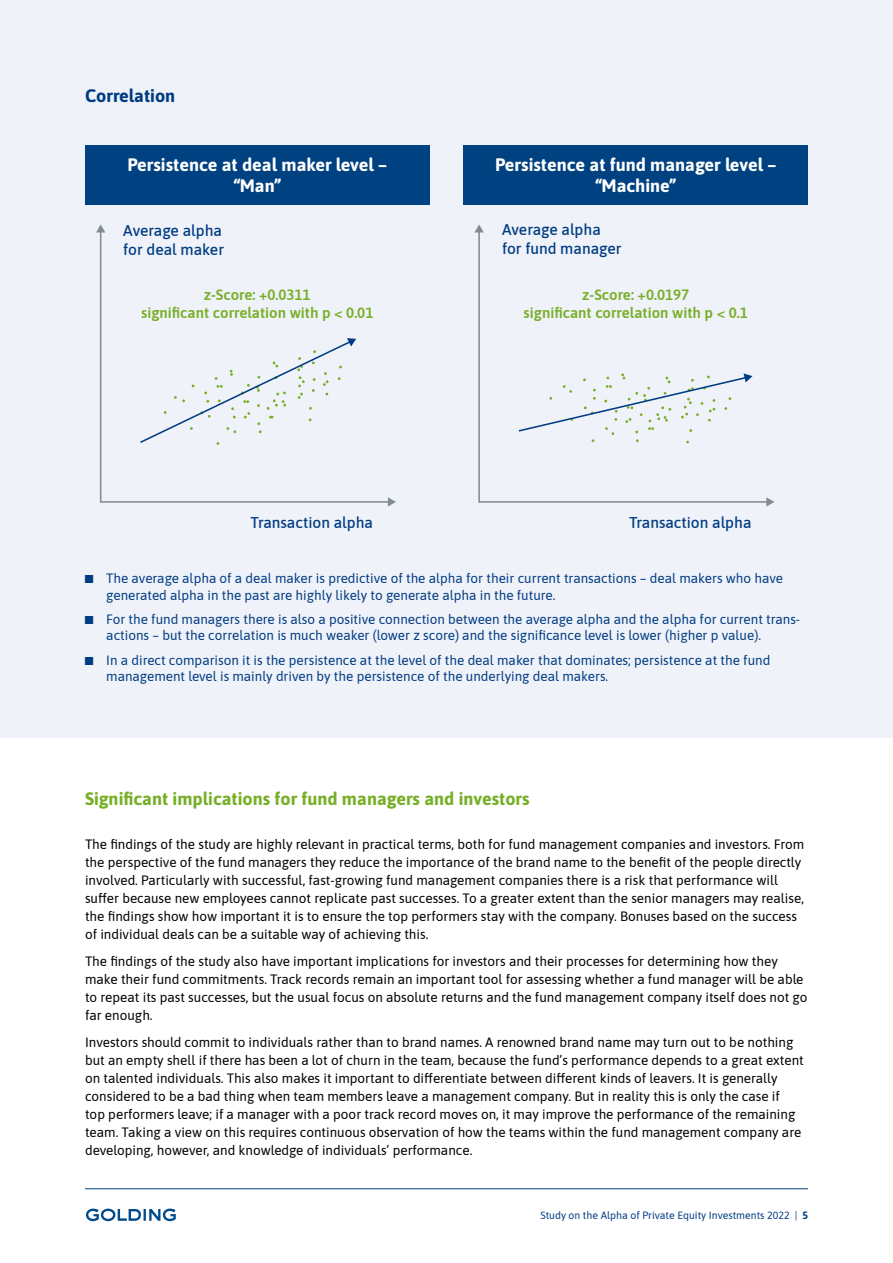
<style>
.page{position:relative;width:893px;height:1263px;background:#fff}
.page>*{position:absolute;margin:0;border:0;box-sizing:border-box;transform-origin:0 0}
.t1{font:700 18px/21.8px "Asap";color:#fff;text-align:center}
.t2{font:700 18px "Asap";color:#78af28}
.t3{font:700 18px "Asap";color:#003c82}
.t4{font:500 15.6px/18.8px "Asap";color:#003c82}
.t5{font:600 15px/18px "Asap";color:#78af28;text-align:center}
.t6{font:13.5px/18px "Asap";color:#000}
.t7{font:13.5px/16.2px "Asap";color:#003c82}
.t8{font:10.5px "Asap";color:#003c82}
.s1{font-family:"Courier";font-weight:700}
.s2{font-weight:700}
</style>
<div class="page">
<svg style="left:86px;top:1208px;width:90px;height:13px"></svg>
<hr style="left:85px;top:1188px;width:723px;height:1px;background:#003c82">
<div style="left:0;top:0;width:893px;height:738px;background:#f0f2f9"></div>
<hr style="left:100px;top:231px;width:1px;height:272px;background:#828c96">
<svg style="left:96px;top:224px;width:9px;height:8px"></svg>
<hr style="left:101px;top:501px;width:288px;height:2px;background:#828c96">
<svg style="left:388px;top:497px;width:8px;height:10px"></svg>
<svg style="left:140px;top:338px;width:216px;height:107px"></svg>
<hr style="left:478px;top:231px;width:2px;height:272px;background:#828c96">
<svg style="left:475px;top:224px;width:9px;height:8px"></svg>
<hr style="left:479px;top:501px;width:289px;height:2px;background:#828c96">
<svg style="left:766px;top:497px;width:8px;height:10px"></svg>
<svg style="left:518px;top:373px;width:234px;height:70px"></svg>
<div style="left:85px;top:145px;width:344px;height:60px;background:#004182"></div>
<div style="left:463px;top:145px;width:345px;height:60px;background:#004182"></div>
<h1 class="t3" style="left:85px;top:83px;width:92px">Correlation</h1>
<h1 class="t1" style="left:127px;top:153px;width:261px">Persistence at deal maker level – “Man”</h1>
<h1 class="t1" style="left:495px;top:153px;width:283px">Persistence at fund manager level – “Machine”</h1>
<p class="t4" style="left:123px;top:221px;width:102px">Average alpha for deal maker</p>
<p class="t4" style="left:502px;top:219px;width:121px">Average alpha for fund manager</p>
<p class="t5" style="left:141px;top:285px;width:234px">z-Score: +0.0311<br>significant correlation with p &lt; 0.01</p>
<p class="t5" style="left:524px;top:285px;width:226px">z-Score: +0.0197<br>significant correlation with p &lt; 0.1</p>
<p class="t4" style="left:251px;top:512px;width:124px">Transaction alpha</p>
<p class="t4" style="left:629px;top:512px;width:124px">Transaction alpha</p>
<p class="t7" style="left:106px;top:570px;width:678px;text-indent:-21px"><span class="s1">Ԏ</span> The average alpha of a deal maker is predictive of the alpha for their current transactions – deal makers who have generated alpha in the past are highly likely to generate alpha in the future.</p>
<p class="t7" style="left:106px;top:611px;width:695px;text-indent:-21px"><span class="s1">Ԏ</span> For the fund managers there is also a positive connection between the average alpha and the alpha for current trans&shy;actions – but the correlation is much weaker (lower z score) and the significance level is lower (higher p value).</p>
<p class="t7" style="left:106px;top:652px;width:665px;text-indent:-21px"><span class="s1">Ԏ</span> In a direct comparison it is the persistence at the level of the deal maker that dominates; persistence at the fund management level is mainly driven by the persistence of the underlying deal makers.</p>
<h1 class="t2" style="left:85px;top:785px;width:446px">Significant implications for fund managers and investors</h1>
<p class="t6" style="left:85px;top:834px;width:721px">The findings of the study are highly relevant in practical terms, both for fund management companies and investors. From the perspective of the fund managers they reduce the importance of the brand name to the benefit of the people directly involved. Particularly with successful, fast-growing fund management companies there is a risk that performance will suffer because new employees cannot replicate past successes. To a greater extent than the senior managers may realise, the findings show how important it is to ensure the top performers stay with the company. Bonuses based on the success of individual deals can be a suitable way of achieving this.</p>
<p class="t6" style="left:85px;top:951px;width:724px">The findings of the study also have important implications for investors and their processes for determining how they make their fund commitments. Track records remain an important tool for assessing whether a fund manager will be able to repeat its past successes, but the usual focus on absolute returns and the fund management company itself does not go far enough.</p>
<p class="t6" style="left:85px;top:1032px;width:720px">Investors should commit to individuals rather than to brand names. A renowned brand name may turn out to be nothing but an empty shell if there has been a lot of churn in the team, because the fund’s performance depends to a great extent on talented individuals. This also makes it important to differentiate between different kinds of leavers. It is generally considered to be a bad thing when team members leave a management company. But in reality this is only the case if<br>top performers leave; if a manager with a poor track record moves on, it may improve the performance of the remaining team. Taking a view on this requires continuous observation of how the teams within the fund management company are developing, however, and knowledge of individuals’ performance.</p>
<p class="t8" style="left:540px;top:1208px;width:269px">Study on the Alpha of Private Equity Investments 2022 | <span class="s2">5</span></p>
</div>
